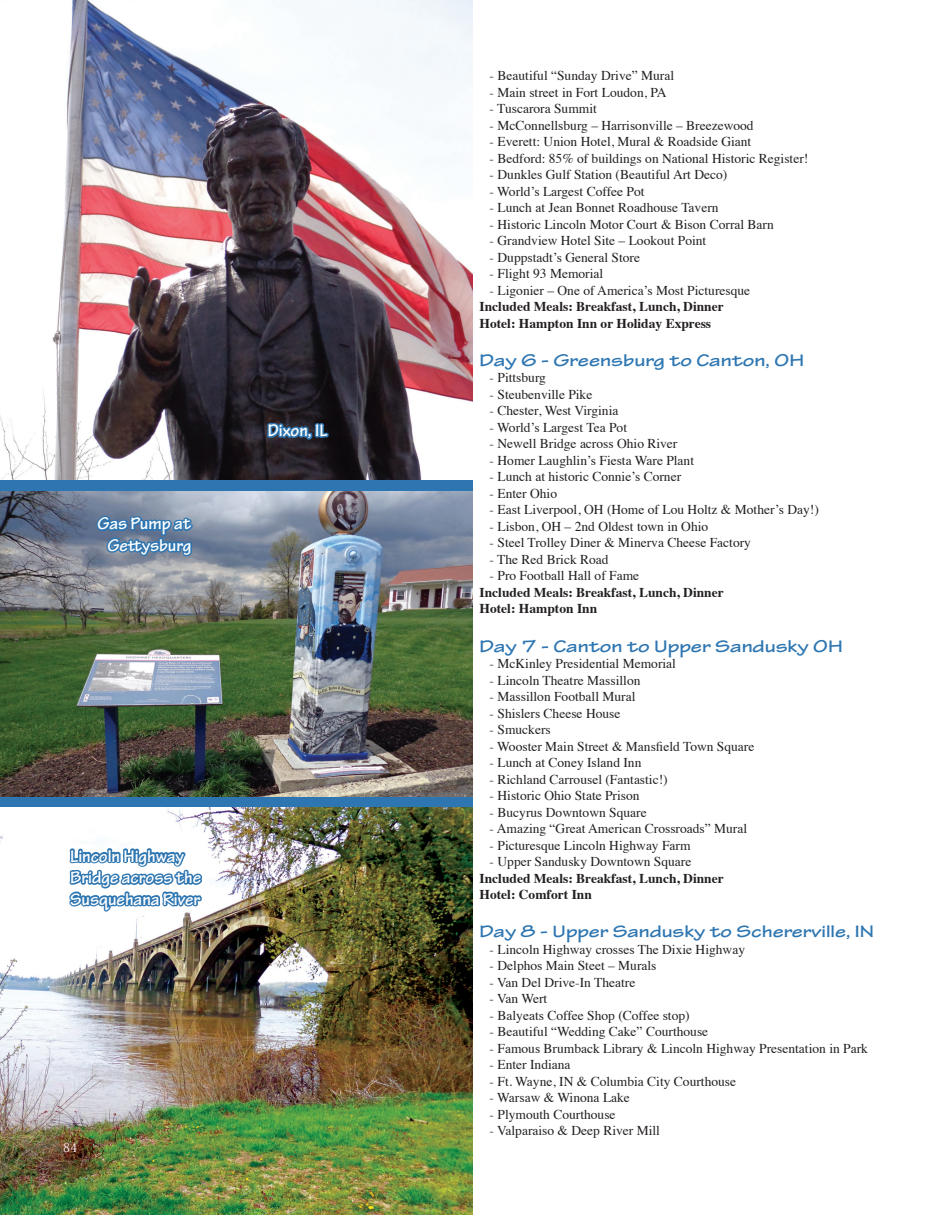
<style>
.page{position:relative;width:945px;height:1215px;background:#fff}
.page>*{position:absolute;margin:0;border:0;box-sizing:border-box;transform-origin:0 0}
.t1{font:700 18px "Tekton Pro";color:#fff}
.t2{font:700 expanded 18px "Tekton Pro";color:#2e76b1}
.t3{font:700 expanded 17.85px "Tekton Pro";color:#2e76b1}
.t4{font:13.5px "Times";color:#231f20}
.t5{font:700 13.5px "Times";color:#231f20}
.Highlights{font:12px "Trajan Pro";color:#fff}
</style>
<div class="page">
<svg style="left:0;top:796px;width:472px;height:12px;background:#3f7ba9"></svg>
<div style="left:0;top:472px;width:472px;height:24px;background:#2e76b1"></div>
<img style="left:0;top:491px;width:472px;height:305px">
<img style="left:0;top:0;width:472px;height:480px">
<svg style="left:266px;top:421px;width:64px;height:20px"></svg>
<svg style="left:95px;top:513px;width:99px;height:45px;background:#557ca3"></svg>
<img style="left:0;top:808px;width:472px;height:407px">
<svg style="left:68px;top:843px;width:136px;height:71px"></svg>
<p class="t1" style="left:98px;top:513px;width:95px">Gas Pump at</p>
<p class="t1" style="left:107px;top:535px;width:86px">Gettysburg</p>
<p class="t1" style="left:268px;top:420px;width:61px">Dixon, IL</p>
<p class="t1" style="left:70px;top:845px;width:115px">Lincoln Highway</p>
<p class="t1" style="left:70px;top:867px;width:132px">Bridge across the</p>
<p class="t1" style="left:70px;top:888px;width:132px">Susquehana River</p>
<p class="Highlights" style="left:63px;top:1140px;width:16px">84</p>
<p class="t4" style="left:490px;top:63px;width:186px">- Beautiful “Sunday Drive” Mural</p>
<p class="t4" style="left:490px;top:80px;width:178px">- Main street in Fort Loudon, PA</p>
<p class="t4" style="left:490px;top:96px;width:109px">- Tuscarora Summit</p>
<p class="t4" style="left:490px;top:113px;width:266px">- McConnellsburg – Harrisonville – Breezewood</p>
<p class="t4" style="left:490px;top:129px;width:263px">- Everett: Union Hotel, Mural &amp; Roadside Giant</p>
<p class="t4" style="left:490px;top:146px;width:320px">- Bedford: 85% of buildings on National Historic Register!</p>
<p class="t4" style="left:490px;top:162px;width:239px">- Dunkles Gulf Station (Beautiful Art Deco)</p>
<p class="t4" style="left:490px;top:179px;width:156px">- World’s Largest Coffee Pot</p>
<p class="t4" style="left:490px;top:195px;width:231px">- Lunch at Jean Bonnet Roadhouse Tavern</p>
<p class="t4" style="left:490px;top:212px;width:286px">- Historic Lincoln Motor Court &amp; Bison Corral Barn</p>
<p class="t4" style="left:490px;top:228px;width:218px">- Grandview Hotel Site – Lookout Point</p>
<p class="t4" style="left:490px;top:245px;width:152px">- Duppstadt’s General Store</p>
<p class="t4" style="left:490px;top:261px;width:115px">- Flight 93 Memorial</p>
<p class="t4" style="left:490px;top:278px;width:262px">- Ligonier – One of America’s Most Picturesque</p>
<p class="t5" style="left:480px;top:294px;width:246px">Included Meals: Breakfast, Lunch, Dinner</p>
<p class="t5" style="left:480px;top:310px;width:233px">Hotel: Hampton Inn or Holiday Express</p>
<p class="t2" style="left:480px;top:349px;width:326px">Day 6 - Greensburg to Canton, OH</p>
<p class="t4" style="left:490px;top:365px;width:58px">- Pittsburg</p>
<p class="t4" style="left:490px;top:382px;width:104px">- Steubenville Pike</p>
<p class="t4" style="left:490px;top:398px;width:130px">- Chester, West Virginia</p>
<p class="t4" style="left:490px;top:415px;width:139px">- World’s Largest Tea Pot</p>
<p class="t4" style="left:490px;top:431px;width:189px">- Newell Bridge across Ohio River</p>
<p class="t4" style="left:490px;top:448px;width:206px">- Homer Laughlin’s Fiesta Ware Plant</p>
<p class="t4" style="left:490px;top:464px;width:193px">- Lunch at historic Connie’s Corner</p>
<p class="t4" style="left:490px;top:481px;width:69px">- Enter Ohio</p>
<p class="t4" style="left:490px;top:497px;width:331px">- East Liverpool, OH (Home of Lou Holtz &amp; Mother’s Day!)</p>
<p class="t4" style="left:490px;top:514px;width:220px">- Lisbon, OH – 2nd Oldest town in Ohio</p>
<p class="t4" style="left:490px;top:530px;width:263px">- Steel Trolley Diner &amp; Minerva Cheese Factory</p>
<p class="t4" style="left:490px;top:547px;width:120px">- The Red Brick Road</p>
<p class="t4" style="left:490px;top:563px;width:151px">- Pro Football Hall of Fame</p>
<p class="t5" style="left:480px;top:579px;width:246px">Included Meals: Breakfast, Lunch, Dinner</p>
<p class="t5" style="left:480px;top:596px;width:119px">Hotel: Hampton Inn</p>
<p class="t2" style="left:480px;top:635px;width:365px">Day 7 - Canton to Upper Sandusky OH</p>
<p class="t4" style="left:490px;top:651px;width:188px">- McKinley Presidential Memorial</p>
<p class="t4" style="left:490px;top:667px;width:152px">- Lincoln Theatre Massillon</p>
<p class="t4" style="left:490px;top:684px;width:147px">- Massillon Football Mural</p>
<p class="t4" style="left:490px;top:700px;width:132px">- Shislers Cheese House</p>
<p class="t4" style="left:490px;top:717px;width:63px">- Smuckers</p>
<p class="t4" style="left:490px;top:733px;width:266px">- Wooster Main Street &amp; Mansfield Town Square</p>
<p class="t4" style="left:490px;top:750px;width:153px">- Lunch at Coney Island Inn</p>
<p class="t4" style="left:490px;top:766px;width:180px">- Richland Carrousel (Fantastic!)</p>
<p class="t4" style="left:490px;top:783px;width:151px">- Historic Ohio State Prison</p>
<p class="t4" style="left:490px;top:799px;width:159px">- Bucyrus Downtown Square</p>
<p class="t4" style="left:490px;top:816px;width:259px">- Amazing “Great American Crossroads” Mural</p>
<p class="t4" style="left:490px;top:832px;width:202px">- Picturesque Lincoln Highway Farm</p>
<p class="t4" style="left:490px;top:849px;width:203px">- Upper Sandusky Downtown Square</p>
<p class="t5" style="left:480px;top:865px;width:246px">Included Meals: Breakfast, Lunch, Dinner</p>
<p class="t5" style="left:480px;top:882px;width:114px">Hotel: Comfort Inn</p>
<p class="t3" style="left:480px;top:921px;width:396px">Day 8 - Upper Sandusky to Schererville, IN</p>
<p class="t4" style="left:490px;top:936px;width:257px">- Lincoln Highway crosses The Dixie Highway</p>
<p class="t4" style="left:490px;top:953px;width:168px">- Delphos Main Steet – Murals</p>
<p class="t4" style="left:490px;top:969px;width:147px">- Van Del Drive-In Theatre</p>
<p class="t4" style="left:490px;top:986px;width:59px">- Van Wert</p>
<p class="t4" style="left:490px;top:1002px;width:202px">- Balyeats Coffee Shop (Coffee stop)</p>
<p class="t4" style="left:490px;top:1019px;width:220px">- Beautiful “Wedding Cake” Courthouse</p>
<p class="t4" style="left:490px;top:1035px;width:380px">- Famous Brumback Library &amp; Lincoln Highway Presentation in Park</p>
<p class="t4" style="left:490px;top:1052px;width:82px">- Enter Indiana</p>
<p class="t4" style="left:490px;top:1068px;width:248px">- Ft. Wayne, IN &amp; Columbia City Courthouse</p>
<p class="t4" style="left:490px;top:1085px;width:142px">- Warsaw &amp; Winona Lake</p>
<p class="t4" style="left:490px;top:1101px;width:128px">- Plymouth Courthouse</p>
<p class="t4" style="left:490px;top:1118px;width:172px">- Valparaiso &amp; Deep River Mill</p>
</div>
